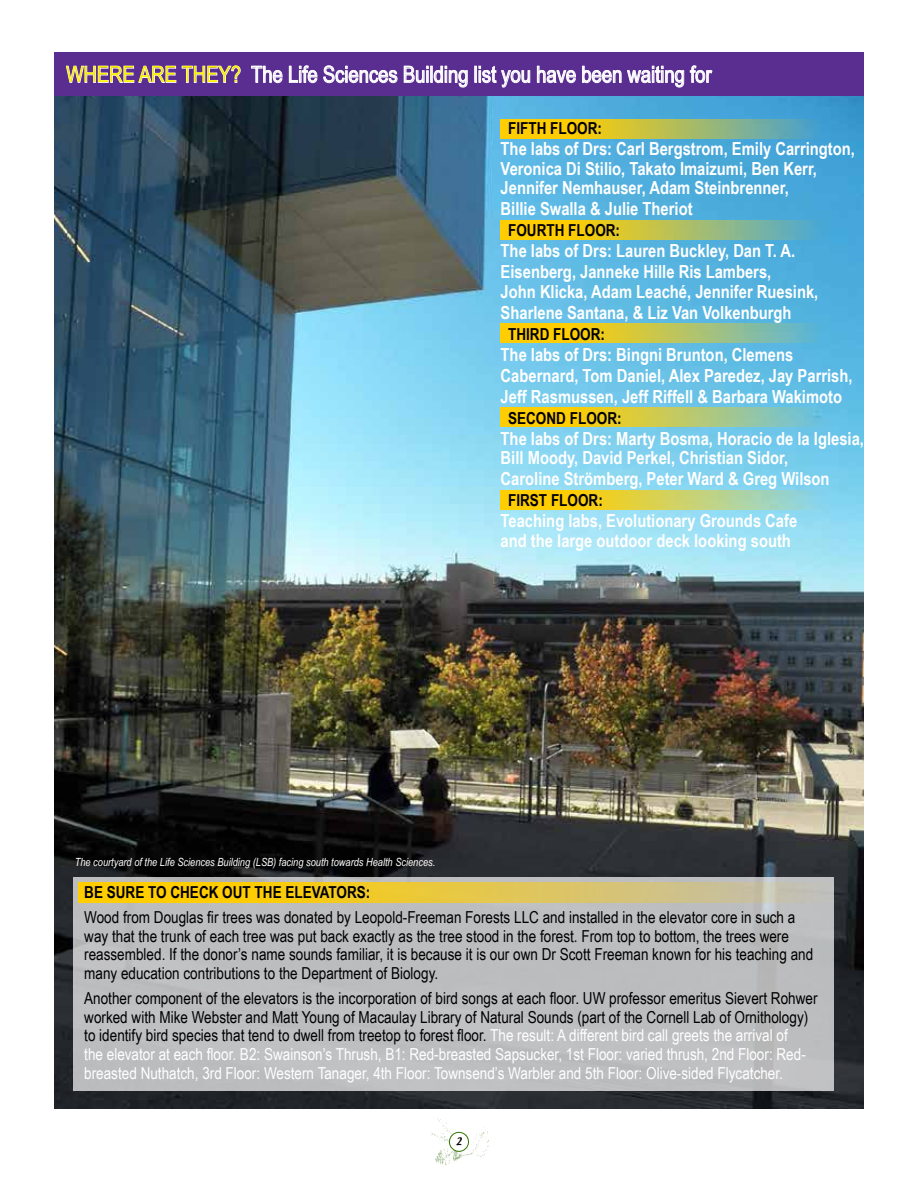
<style>
.page{position:relative;width:918px;height:1188px;background:#fff}
.page>*{position:absolute;margin:0;border:0;box-sizing:border-box;transform-origin:0 0}
.t1{font:22.5px "Arial Narrow";color:#fff}
.t2{font:22.5px "Arial Narrow";color:#fff200}
.t3{font:700 18px/20px "Arial Narrow";color:#fff}
.t4{font:16.5px/18.8px "Arial Narrow";color:#000}
.t5{font:700 16.5px "Arial Narrow";color:#000}
.t6{font:italic 11.25px "Arial Narrow";color:#fff}
.t7{font:9px "Textile";color:#000}
.s1{color:#fff200}
.s2{color:#fff}
</style>
<div class="page">
<img style="left:430px;top:1117px;width:59px;height:48px">
<div style="left:449px;top:1132px;width:19px;height:19px;background:#fff;border-radius:50%"></div>
<div style="left:449px;top:1132px;width:20px;height:20px;border:1px solid #337506;border-radius:50%"></div>
<img style="left:54px;top:96px;width:810px;height:1012px">
<svg style="left:500px;top:119px;width:322px;height:19px;background:#b6bc53"></svg>
<svg style="left:500px;top:220px;width:322px;height:20px;background:#b9c054"></svg>
<svg style="left:500px;top:323px;width:322px;height:20px;background:#bec457"></svg>
<svg style="left:500px;top:407px;width:322px;height:20px;background:#c5c959"></svg>
<svg style="left:500px;top:491px;width:322px;height:19px;background:#d1d05d"></svg>
<div style="left:54px;top:52px;width:810px;height:44px;background:#5a2e91"></div>
<svg style="left:66px;top:65px;width:175px;height:18px"></svg>
<svg style="left:251px;top:66px;width:32px;height:17px"></svg>
<svg style="left:289px;top:65px;width:109px;height:18px"></svg>
<svg style="left:404px;top:65px;width:64px;height:23px"></svg>
<div style="left:474px;top:66px;width:3px;height:17px;border:1px solid #fff"></div>
<svg style="left:479px;top:65px;width:52px;height:23px"></svg>
<svg style="left:537px;top:66px;width:39px;height:17px"></svg>
<svg style="left:582px;top:65px;width:131px;height:23px"></svg>
<div style="left:73px;top:877px;width:761px;height:214px;background:#bcbdbe"></div>
<svg style="left:78px;top:883px;width:731px;height:20px;background:#e6c746"></svg>
<h1 class="t2" style="left:66px;top:58px;width:31px">WHERE</h1>
<h1 class="t2" style="left:139px;top:58px;width:14px">ARE</h1>
<h1 class="t1" style="left:182px;top:58px;width:532px"><span class="s1">THEY?</span> The Life Sciences Building list you have been waiting for</h1>
<p class="t5" style="left:508px;top:116px;width:17px">Fifth</p>
<p class="t5" style="left:550px;top:116px;width:11px">floor</p>
<p class="t5" style="left:598px;top:116px;width:6px">:</p>
<p class="t3" style="left:501px;top:138px;width:356px">The labs of Drs: Carl Bergstrom, Emily Carrington, Veronica Di Stilio, Takato Imaizumi, Ben Kerr, Jennifer Nemhauser, Adam Steinbrenner,<br>Billie Swalla &amp; Julie Theriot</p>
<p class="t5" style="left:508px;top:218px;width:71px">FOURTH floor</p>
<p class="t5" style="left:616px;top:218px;width:6px">:</p>
<p class="t3" style="left:501px;top:240px;width:319px;line-height:20.5px">The labs of Drs: Lauren Buckley, Dan T. A.<br>Eisenberg, Janneke Hille Ris Lambers,<br>John Klicka, Adam Leaché, Jennifer Ruesink, Sharlene Santana, &amp; Liz Van Volkenburgh</p>
<p class="t5" style="left:508px;top:321px;width:56px">THIRD floor</p>
<p class="t5" style="left:601px;top:321px;width:6px">:</p>
<p class="t3" style="left:501px;top:343px;width:353px;line-height:21px">The labs of Drs: Bingni Brunton, Clemens<br>Cabernard, Tom Daniel, Alex Paredez, Jay Parrish,<br>Jeff Rasmussen, Jeff Riffell &amp; Barbara Wakimoto</p>
<p class="t5" style="left:508px;top:405px;width:72px">SECOND floor</p>
<p class="t5" style="left:617px;top:405px;width:6px">:</p>
<p class="t3" style="left:501px;top:427px;width:365px">The labs of Drs: Marty Bosma, Horacio de la Iglesia,<br>Bill Moody, David Perkel, Christian Sidor,<br>Caroline Strömberg, Peter Ward &amp; Greg Wilson</p>
<p class="t5" style="left:508px;top:488px;width:54px">FIRST floor</p>
<p class="t5" style="left:598px;top:488px;width:6px">:</p>
<p class="t3" style="left:501px;top:510px;width:298px;line-height:19.5px">Teaching labs, Evolutionary Grounds Cafe and the large outdoor deck looking south</p>
<p class="t6" style="left:75px;top:854px;width:362px">The courtyard of the Life Sciences Building (LSB) facing south towards Health Sciences.</p>
<p class="t5" style="left:84px;top:880px;width:33px">Be sure</p>
<p class="t5" style="left:148px;top:880px;width:85px">to CHEck out</p>
<p class="t5" style="left:255px;top:880px;width:117px">The ELEVATORs:</p>
<p class="t4" style="left:84px;top:907px;width:731px">Wood from Douglas fir trees was donated by Leopold-Freeman Forests LLC and installed in the elevator core in such a way that the trunk of each tree was put back exactly as the tree stood in the forest. From top to bottom, the trees were reassembled. If the donor’s name sounds familiar, it is because it is our own Dr Scott Freeman known for his teaching and many education contributions to the Department of Biology.</p>
<p class="t4" style="left:84px;top:988px;width:735px">Another component of the elevators is the incorporation of bird songs at each floor. UW professor emeritus Sievert Rohwer worked with Mike Webster and Matt Young of Macaulay Library of Natural Sounds (part of the Cornell Lab of Ornithology) to identify bird species that tend to dwell from treetop to forest floor. <span class="s2">The result: A different bird call greets the arrival of<br>the elevator at each floor. B2: Swainson’s Thrush, B1: Red-breasted Sapsucker, 1st Floor: varied thrush, 2nd Floor: Red&shy;breasted Nuthatch, 3rd Floor: Western Tanager, 4th Floor: Townsend’s Warbler and 5th Floor: Olive-sided Flycatcher.</span></p>
<p class="t7" style="left:456px;top:1135px;width:8px">2</p>
</div>
